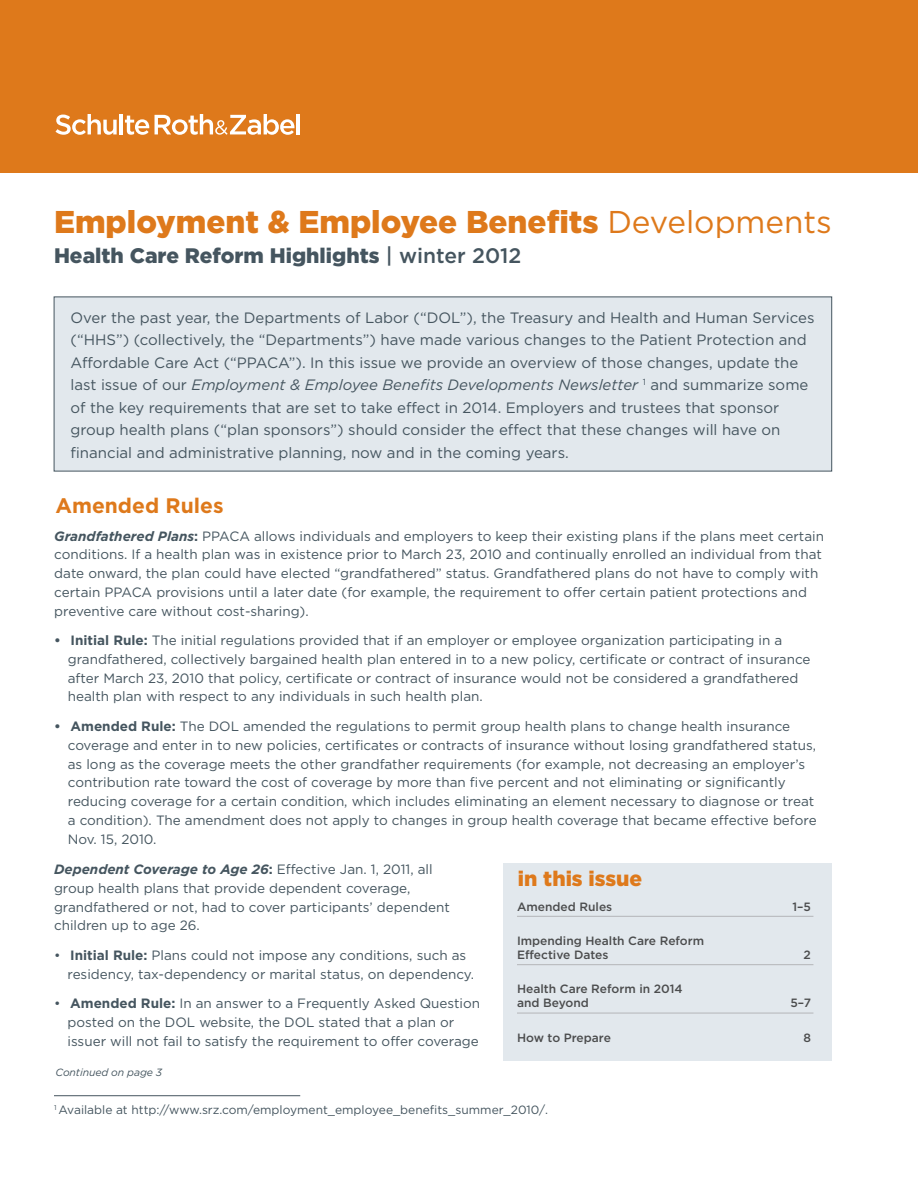
<style>
.page{position:relative;width:918px;height:1188px;background:#fff}
.page>*{position:absolute;margin:0;border:0;box-sizing:border-box;transform-origin:0 0}
.t1{font:900 31.5px "Gotham";color:#de791b}
.t2{font:900 21px "Gotham";color:#45555f}
.t3{font:700 21px "Gotham";color:#de791b}
.t4{font:900 21px "Gotham";color:#de791b}
.Body{font:15px/22.5px "Gotham";color:#45555f}
.Rule_Bullets{font:13.5px/18.8px "Gotham";color:#45555f}
.Body-2{font:13.5px/18.8px "Gotham";color:#45555f}
.t5{font:500 12px/14.1px "Gotham";color:#4b4c4d}
.Body-3{font:12px "Gotham";color:#45555f}
._7b_Continued_Italic{font:italic 10.5px "Gotham";letter-spacing:-.01em;color:#45555f}
.s1{font-weight:400}
.s2{font-weight:500}
.s3{font-style:italic}
.s4{font-weight:700;font-style:italic}
.s5{font-weight:700}
</style>
<div class="page">
<div style="left:54px;top:297px;width:778px;height:174px;background:#e2e8ed"></div>
<div style="left:0;top:0;width:918px;height:172px;background:#de791b"></div>
<svg style="left:56px;top:114px;width:61px;height:21px"></svg>
<hr style="left:120px;top:114px;width:3px;height:20px;background:#fff">
<svg style="left:125px;top:116px;width:24px;height:19px"></svg>
<svg style="left:155px;top:114px;width:139px;height:21px"></svg>
<hr style="left:297px;top:114px;width:3px;height:20px;background:#fff">
<hr style="left:54px;top:1095px;width:246px;height:1px;background:#45555f">
<div style="left:503px;top:863px;width:328px;height:198px;background:#e2e8ed"></div>
<hr style="left:517px;top:916px;width:296px;height:1px;background:#b4b5b8">
<hr style="left:517px;top:964px;width:296px;height:1px;background:#b4b5b8">
<hr style="left:517px;top:1013px;width:296px;height:1px;background:#b4b5b8">
<p class="t1" style="left:54px;top:204px;width:780px">Employment &amp; Employee Benefits <span class="s1">Developments</span></p>
<p class="t2" style="left:54px;top:244px;width:469px">Health Care Reform Highlights <span class="s2">| winter 2012</span></p>
<p class="Body" style="left:70px;top:306px;width:746px">Over the past year, the Departments of Labor (“DOL”), the Treasury and Health and Human Services (“HHS”) (collectively, the “Departments”) have made various changes to the Patient Protection and Affordable Care Act (“PPACA”). In this issue we provide an overview of those changes, update the last issue of our <span class="s3">Employment &amp; Employee Benefits Developments Newsletter</span> <sup>1</sup> and summarize some of the key requirements that are set to take effect in 2014. Employers and trustees that sponsor group health plans (“plan sponsors”) should consider the effect that these changes will have on financial and administrative planning, now and in the coming years.</p>
<p class="t3" style="left:56px;top:493px;width:170px">Amended Rules</p>
<p class="Body-2" style="left:54px;top:526px;width:771px"><span class="s4">Grandfathered Plans</span><span class="s5">:</span> PPACA allows individuals and employers to keep their existing plans if the plans meet certain conditions. If a health plan was in existence prior to March 23, 2010 and continually enrolled an individual from that date onward, the plan could have elected “grandfathered” status. Grandfathered plans do not have to comply with certain PPACA provisions until a later date (for example, the requirement to offer certain patient protections and preventive care without cost-sharing).</p>
<p class="Rule_Bullets" style="left:68px;top:631px;width:744px;text-indent:-14px"><span class="s5">• Initial Rule:</span> The initial regulations provided that if an employer or employee organization participating in a grandfathered, collectively bargained health plan entered in to a new policy, certificate or contract of insurance after March 23, 2010 that policy, certificate or contract of insurance would not be considered a grandfathered health plan with respect to any individuals in such health plan.</p>
<p class="Rule_Bullets" style="left:68px;top:717px;width:750px;text-indent:-14px"><span class="s5">• Amended Rule:</span> The DOL amended the regulations to permit group health plans to change health insurance coverage and enter in to new policies, certificates or contracts of insurance without losing grandfathered status, as long as the coverage meets the other grandfather requirements (for example, not decreasing an employer’s contribution rate toward the cost of coverage by more than five percent and not eliminating or significantly reducing coverage for a certain condition, which includes eliminating an element necessary to diagnose or treat a condition). The amendment does not apply to changes in group health coverage that became effective before Nov. 15, 2010.</p>
<p class="Body-2" style="left:54px;top:860px;width:397px"><span class="s4">Dependent Coverage to Age 26</span><span class="s5">:</span> Effective Jan. 1, 2011, all group health plans that provide dependent coverage, grandfathered or not, had to cover participants’ dependent children up to age 26.</p>
<p class="Rule_Bullets" style="left:68px;top:946px;width:408px;text-indent:-14px">• <span class="s5">Initial Rule:</span> Plans could not impose any conditions, such as residency, tax-dependency or marital status, on dependency.</p>
<p class="Rule_Bullets" style="left:68px;top:994px;width:414px;text-indent:-14px">• <span class="s5">Amended Rule:</span> In an answer to a Frequently Asked Question posted on the DOL website, the DOL stated that a plan or issuer will not fail to satisfy the requirement to offer coverage</p>
<p class="_7b_Continued_Italic" style="left:56px;top:1067px;width:108px">Continued on page 3</p>
<p class="t4" style="left:518px;top:867px;width:126px">in this issue</p>
<p class="t5" style="left:517px;top:899px;width:97px">Amended Rules</p>
<p class="t5" style="left:792px;top:899px;width:20px">1–5</p>
<p class="t5" style="left:517px;top:933px;width:189px">Impending Health Care Reform<br>Effective Dates</p>
<p class="t5" style="left:804px;top:947px;width:9px">2</p>
<p class="t5" style="left:517px;top:982px;width:167px">Health Care Reform in 2014 and Beyond</p>
<p class="t5" style="left:790px;top:996px;width:22px">5–7</p>
<p class="t5" style="left:517px;top:1030px;width:95px">How to Prepare</p>
<p class="t5" style="left:803px;top:1030px;width:9px">8</p>
<p class="Body-3" style="left:54px;top:1103px;width:496px"><sup>1</sup> Available at http://www.srz.com/employment_employee_benefits_summer_2010/.</p>
</div>
